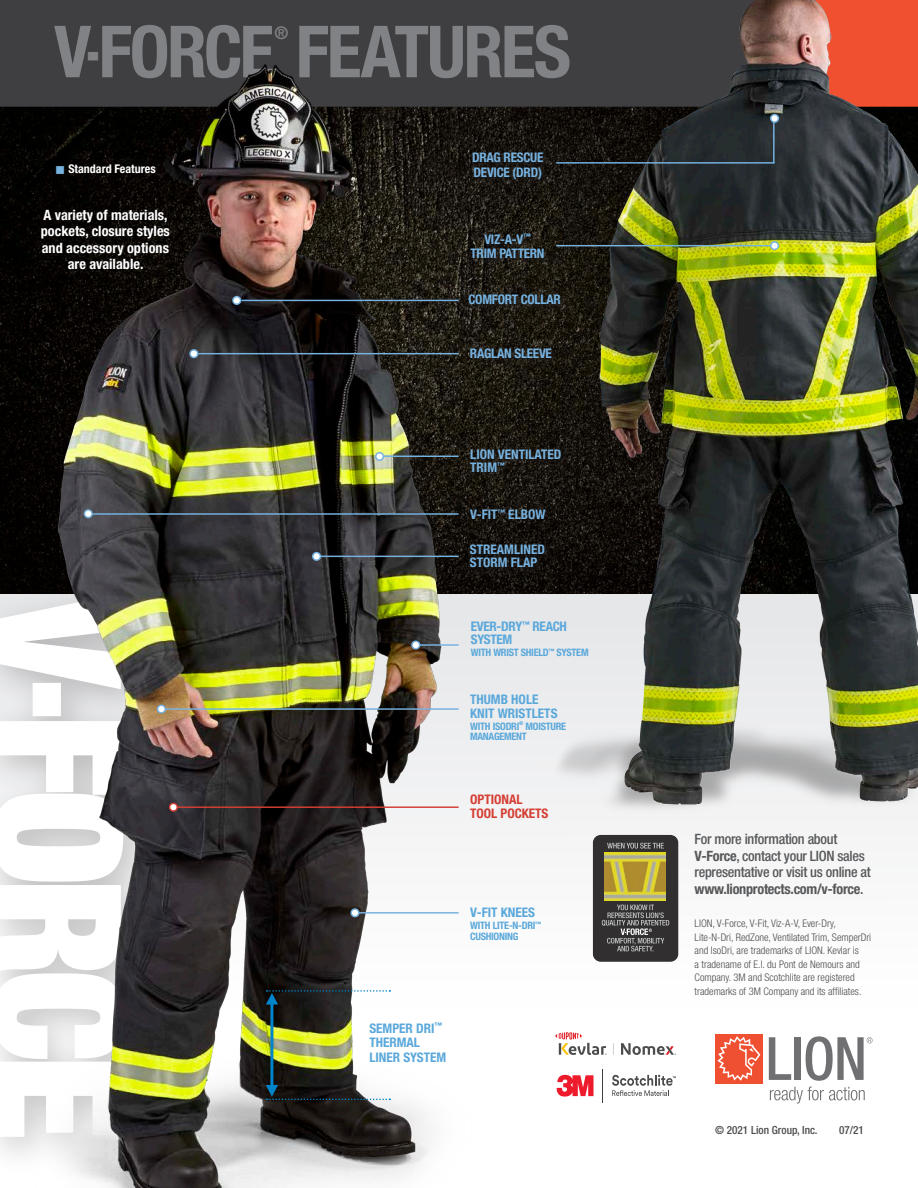
<style>
.page{position:relative;width:918px;height:1188px;background:#fff}
.page>*{position:absolute;margin:0;border:0;box-sizing:border-box;transform-origin:0 0}
.LION_Main_Head_R-P{font:700 condensed 72px "Helvetica Neue LT Std";letter-spacing:-.03em;color:#808285}
.LION_Main_Head_R-P-2{font:500 condensed 17.55px "Helvetica Neue LT Std";color:#808285}
.t1{font:500 condensed 14.25px/16.5px "Helvetica Neue LT Std";letter-spacing:-.02em;color:#57585a}
.t2{font:700 condensed 14.25px/16.5px "Helvetica Neue LT Std";color:#fff;text-align:center}
.t3{font:700 condensed 14.25px "Helvetica Neue LT Std";letter-spacing:-.02em;color:#57585a}
.t4{font:700 condensed 13.2px "Helvetica Neue LT Std";letter-spacing:-.02em;color:#76b2e0}
.t5{font:700 condensed 13.2px/14.7px "Helvetica Neue LT Std";color:#5aa8db}
.t6{font:700 condensed 13.2px/13.2px "Helvetica Neue LT Std";color:#76b2e0}
.t7{font:700 condensed 13.2px/13.2px "Helvetica Neue LT Std";letter-spacing:-.02em;color:#5aa8db}
.t8{font:700 condensed 13.2px/13.5px "Helvetica Neue LT Std";color:#d53f33}
.t9{font:700 condensed 12px "Helvetica Neue LT Std";color:#fff}
.t10{font:500 condensed 11.25px "Helvetica Neue LT Std";color:#4b4c4d}
.t11{font:300 condensed 10.5px/13.5px "Helvetica Neue LT Std";color:#4b4c4d}
.t12{font:700 condensed 10.35px/10.5px "Helvetica Neue LT Std";letter-spacing:-.025em;color:#5aa8db}
.s1{color:#76b2e0}
.s2{font-weight:700}
.s3{font-weight:500}
</style>
<div class="page">
<div style="left:0;top:582px;width:918px;height:425px;background:#fafafa"></div>
<div style="left:0;top:0;width:549px;height:52px;background:#3f3e40"></div>
<svg style="left:769px;top:1037px;width:22px;height:43px"></svg>
<div style="left:794px;top:1037px;width:7px;height:43px;background:#707073"></div>
<div style="left:715px;top:1034px;width:48px;height:49px;background:#ef5032"></div>
<svg style="left:717px;top:1036px;width:43px;height:45px"></svg>
<svg style="left:770px;top:1087px;width:95px;height:17px"></svg>
<svg style="left:806px;top:1036px;width:67px;height:45px"></svg>
<hr style="left:603px;top:1069px;width:1px;height:33px;background:#3e3e3f">
<svg style="left:612px;top:1075px;width:64px;height:21px"></svg>
<svg style="left:576px;top:1075px;width:18px;height:22px"></svg>
<svg style="left:613px;top:1043px;width:1px;height:12px"></svg>
<svg style="left:621px;top:1043px;width:55px;height:12px"></svg>
<svg style="left:576px;top:1033px;width:31px;height:22px"></svg>
<img style="left:0;top:52px;width:576px;height:1136px">
<div style="left:469px;top:542px;width:83px;height:33px;background:#231f20;opacity:.75"></div>
<div style="left:469px;top:447px;width:99px;height:32px;background:#231f20;opacity:.75"></div>
<hr style="left:314px;top:556px;width:145px;height:1px;background:#76b2e0">
<hr style="left:384px;top:456px;width:75px;height:1px;background:#76b2e0">
<hr style="left:88px;top:513px;width:371px;height:2px;background:#76b2e0">
<div style="left:468px;top:293px;width:99px;height:19px;background:#231f20;opacity:.75"></div>
<hr style="left:241px;top:300px;width:218px;height:1px;background:#76b2e0">
<hr style="left:416px;top:644px;width:43px;height:2px;background:#76b2e0">
<svg style="left:412px;top:641px;width:8px;height:8px"></svg>
<div style="left:411px;top:641px;width:9px;height:9px;border:1px solid #76b2e0;border-radius:50%"></div>
<div style="left:233px;top:297px;width:8px;height:7px;background:#fff;border-radius:50%"></div>
<div style="left:232px;top:296px;width:9px;height:9px;border:1px solid #76b2e0;border-radius:50%"></div>
<svg style="left:313px;top:553px;width:7px;height:7px"></svg>
<div style="left:312px;top:552px;width:9px;height:9px;border:1px solid #76b2e0;border-radius:50%"></div>
<svg style="left:376px;top:453px;width:7px;height:7px"></svg>
<div style="left:375px;top:452px;width:9px;height:9px;border:1px solid #76b2e0;border-radius:50%"></div>
<div style="left:84px;top:510px;width:8px;height:8px;background:#fff;border-radius:50%"></div>
<div style="left:84px;top:509px;width:9px;height:9px;border:1px solid #76b2e0;border-radius:50%"></div>
<hr style="left:355px;top:912px;width:104px;height:2px;background:#76b2e0">
<hr style="left:173px;top:806px;width:286px;height:2px;background:#d53f33">
<svg style="left:351px;top:909px;width:8px;height:8px"></svg>
<div style="left:350px;top:908px;width:10px;height:9px;border:1px solid #76b2e0;border-radius:50%"></div>
<svg style="left:170px;top:803px;width:7px;height:8px"></svg>
<div style="left:169px;top:803px;width:9px;height:9px;border:1px solid #d53f33;border-radius:50%"></div>
<div style="left:469px;top:346px;width:90px;height:19px;background:#231f20;opacity:.75"></div>
<hr style="left:198px;top:353px;width:261px;height:1px;background:#76b2e0">
<svg style="left:190px;top:350px;width:8px;height:7px"></svg>
<div style="left:189px;top:349px;width:9px;height:9px;border:1px solid #76b2e0;border-radius:50%"></div>
<hr style="left:161px;top:708px;width:298px;height:2px;background:#76b2e0">
<div style="left:158px;top:705px;width:7px;height:8px;background:#fff;border-radius:50%"></div>
<div style="left:157px;top:705px;width:9px;height:9px;border:1px solid #76b2e0;border-radius:50%"></div>
<hr style="left:270px;top:1000px;width:3px;height:90px;background:#0084ca">
<svg style="left:266px;top:990px;width:124px;height:15px"></svg>
<svg style="left:266px;top:1085px;width:124px;height:15px"></svg>
<img style="left:549px;top:0;width:369px;height:829px">
<div style="left:471px;top:150px;width:80px;height:37px;background:#231f20;opacity:.75"></div>
<div style="left:469px;top:232px;width:83px;height:34px;background:#231f20;opacity:.75"></div>
<hr style="left:556px;top:245px;width:217px;height:1px;background:#76b2e0">
<svg style="left:771px;top:242px;width:7px;height:7px"></svg>
<div style="left:770px;top:241px;width:9px;height:9px;border:1px solid #76b2e0;border-radius:50%"></div>
<hr style="left:773px;top:118px;width:2px;height:45px;background:#76b2e0">
<svg style="left:771px;top:115px;width:7px;height:7px"></svg>
<div style="left:770px;top:114px;width:9px;height:9px;border:1px solid #76b2e0;border-radius:50%"></div>
<hr style="left:556px;top:162px;width:219px;height:2px;background:#76b2e0">
<div style="left:593px;top:835px;width:85px;height:127px;background:#312f30;border-radius:8px"></div>
<img style="left:605px;top:852px;width:61px;height:48px">
<svg style="left:607px;top:843px;width:57px;height:6px"></svg>
<svg style="left:602px;top:905px;width:67px;height:46px"></svg>
<p class="LION_Main_Head_R-P" style="left:54px;top:8px;width:519px">V-FORCE FEATURES</p>
<p class="LION_Main_Head_R-P-2" style="left:275px;top:22px;width:15px">®</p>
<p class="t9" style="left:55px;top:162px;width:102px"><span class="s1">■</span> Standard Features</p>
<p class="t2" style="left:41px;top:206px;width:131px">A variety of materials, pockets, closure styles and accessory options are available.</p>
<p class="t4" style="left:472px;top:149px;width:73px">DRAG RESCUE</p>
<p class="t4" style="left:474px;top:164px;width:70px">DEVICE (DRD)</p>
<p class="t4" style="left:484px;top:231px;width:48px">VIZ-A-V<sup>™</sup></p>
<p class="t4" style="left:471px;top:246px;width:75px">TRIM PATTERN</p>
<p class="t4" style="left:468px;top:292px;width:94px">COMFORT COLLAR</p>
<p class="t4" style="left:470px;top:345px;width:84px">RAGLAN SLEEVE</p>
<p class="t6" style="left:470px;top:447px;width:93px">LION VENTILATED</p>
<p class="t4" style="left:470px;top:459px;width:36px">TRIM<sup>™</sup></p>
<p class="t6" style="left:470px;top:508px;width:77px">V-FIT<sup>™</sup> ELBOW</p>
<p class="t6" style="left:470px;top:543px;width:77px">STREAMLINED<br>STORM FLAP</p>
<p class="t7" style="left:471px;top:620px;width:98px">EVER-DRY<sup>™</sup> REACH<br>SYSTEM</p>
<p class="t12" style="left:471px;top:647px;width:119px">WITH WRIST SHIELD<sup>™</sup> SYSTEM</p>
<p class="t5" style="left:470px;top:692px;width:70px">THUMB HOLE</p>
<p class="t5" style="left:470px;top:705px;width:89px">KNIT WRISTLETS</p>
<p class="t12" style="left:470px;top:721px;width:98px">WITH ISODRI<sup>®</sup> MOISTURE<br>MANAGEMENT</p>
<p class="t8" style="left:470px;top:793px;width:80px">OPTIONAL<br>TOOL POCKETS</p>
<p class="t5" style="left:470px;top:905px;width:66px">V-FIT KNEES</p>
<p class="t12" style="left:470px;top:920px;width:73px">WITH LITE-N-DRI<sup>™<br></sup>CUSHIONING</p>
<p class="t5" style="left:369px;top:1020px;width:78px">SEMPER DRI<sup>™<br></sup>THERMAL<br>LINER SYSTEM</p>
<p class="t1" style="left:695px;top:831px;width:144px">For more information about</p>
<p class="t1" style="left:695px;top:847px;width:178px"><span class="s2">V-Force</span>, contact your LION sales representative or visit us online at</p>
<p class="t3" style="left:695px;top:880px;width:170px">www.lionprotects.com/v-force<span class="s3">.</span></p>
<p class="t11" style="left:695px;top:917px;width:178px">LION, V-Force, V-Fit, Viz-A-V, Ever-Dry, Lite-N-Dri, RedZone, Ventilated Trim, SemperDri and IsoDri, are trademarks of LION. Kevlar is<br>a tradename of E.I. du Pont de Nemours and Company. 3M and Scotchlite are registered trademarks of 3M Company and its affiliates.</p>
<p class="t10" style="left:715px;top:1123px;width:104px">© 2021 Lion Group, Inc.</p>
<p class="t10" style="left:839px;top:1123px;width:26px">07/21</p>
</div>
